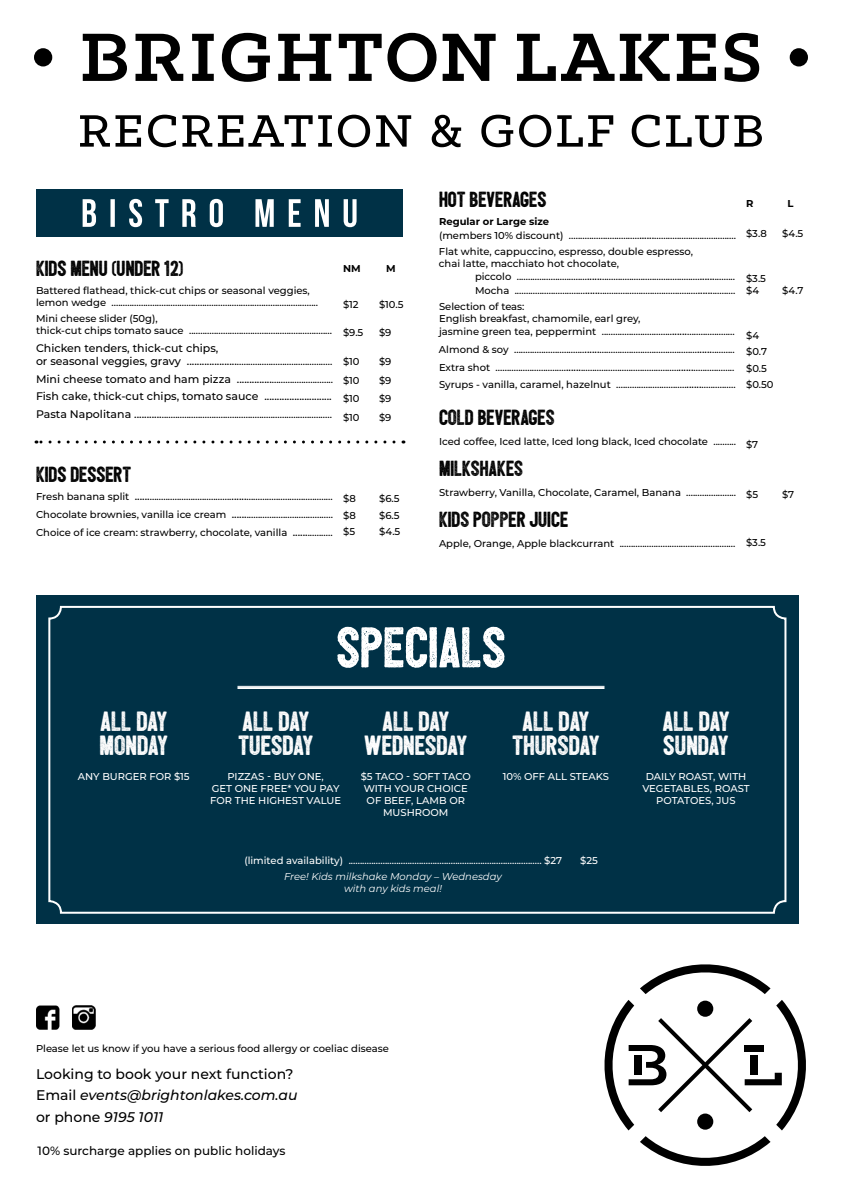
<style>
.page{position:relative;width:842px;height:1191px;background:#fff}
.page>*{position:absolute;margin:0;border:0;box-sizing:border-box;transform-origin:0 0}
.t1{font:57.9px "Saltash Grunge";color:#fff}
.t2{font:28px/23.6px "Saltash Grunge";color:#fff}
.t3{font:22px "Saltash Grunge";color:#000}
.t4{font:500 14px/21.3px "Montserrat";color:#000}
.t5{font:500 12px "Montserrat";color:#000}
.t6{font:500 11px/13.2px "Montserrat";color:#000}
.t7{font:500 10px/12px "Montserrat";color:#000}
.t8{font:500 10px/12px "Montserrat";color:#fff;text-align:center}
.t9{font:italic 10px/12px "Montserrat";color:#fff;text-align:center}
.t10{font:700 10px "Montserrat";color:#000}
.s1{font-size:10px}
.s2{font-size:11px}
.s3{font-weight:700}
.s4{font-style:italic}
</style>
<div class="page">
<div style="left:36px;top:595px;width:763px;height:328px;background:#003146"></div>
<div style="left:36px;top:189px;width:367px;height:48px;background:#003146"></div>
<svg style="left:640px;top:1136px;width:130px;height:30px"></svg>
<svg style="left:604px;top:964px;width:202px;height:166px"></svg>
<img style="left:72px;top:1005px;width:24px;height:24px">
<img style="left:36px;top:1005px;width:23px;height:24px">
<svg style="left:36px;top:440px;width:358px;height:3px"></svg>
<svg style="left:83px;top:199px;width:274px;height:28px"></svg>
<hr style="left:237px;top:688px;width:367px;height:1px;background:#fff">
<hr style="left:237px;top:687px;width:367px;height:1px;background:#fff">
<hr style="left:237px;top:686px;width:367px;height:1px;background:#fff">
<div style="left:48px;top:606px;width:738px;height:307px;border:2px solid #fff;border-radius:12px"></div>
<div style="left:790px;top:48px;width:18px;height:18px;background:#000;border-radius:50%"></div>
<div style="left:34px;top:48px;width:18px;height:18px;background:#000;border-radius:50%"></div>
<svg style="left:517px;top:34px;width:97px;height:47px"></svg>
<svg style="left:677px;top:34px;width:39px;height:47px"></svg>
<svg style="left:725px;top:33px;width:34px;height:49px"></svg>
<svg style="left:620px;top:34px;width:50px;height:47px"></svg>
<svg style="left:192px;top:34px;width:22px;height:47px"></svg>
<svg style="left:222px;top:33px;width:48px;height:49px"></svg>
<svg style="left:278px;top:34px;width:53px;height:47px"></svg>
<svg style="left:339px;top:33px;width:97px;height:49px"></svg>
<svg style="left:443px;top:34px;width:53px;height:47px"></svg>
<svg style="left:136px;top:34px;width:47px;height:47px"></svg>
<svg style="left:83px;top:34px;width:44px;height:47px"></svg>
<svg style="left:80px;top:115px;width:30px;height:32px"></svg>
<svg style="left:116px;top:115px;width:25px;height:32px"></svg>
<svg style="left:148px;top:115px;width:28px;height:32px"></svg>
<svg style="left:182px;top:115px;width:30px;height:32px"></svg>
<svg style="left:218px;top:115px;width:114px;height:32px"></svg>
<svg style="left:338px;top:115px;width:32px;height:32px"></svg>
<svg style="left:376px;top:115px;width:35px;height:32px"></svg>
<svg style="left:432px;top:115px;width:29px;height:32px"></svg>
<svg style="left:481px;top:115px;width:32px;height:32px"></svg>
<svg style="left:519px;top:115px;width:32px;height:32px"></svg>
<svg style="left:557px;top:115px;width:56px;height:32px"></svg>
<svg style="left:632px;top:115px;width:28px;height:32px"></svg>
<svg style="left:666px;top:115px;width:96px;height:32px"></svg>
<h3 class="t3" style="left:36px;top:258px;width:149px">KIDS MENU (UNDER 12)</h3>
<p class="t7" style="left:36px;top:284px;width:284px">Battered flathead, thick-cut chips or seasonal veggies, lemon wedge ...........................................................................................</p>
<p class="t7" style="left:36px;top:312px;width:298px">Mini cheese slider (50g),<br>thick-cut chips tomato sauce ...............................................................</p>
<p class="t6" style="left:36px;top:341px;width:298px">Chicken tenders, thick-cut chips,<br>or seasonal veggies, gravy ....................<span class="s1">..........................................</span></p>
<p class="t6" style="left:36px;top:369px;width:299px;line-height:17.7px">Mini cheese tomato and ham pizza ..............<span class="s1">...........................<br></span>Fish cake, thick-cut chips, tomato sauce ...........................</p>
<p class="t7" style="left:36px;top:408px;width:297px"><span class="s2">Pasta Napolitana ...........</span>...........................................................................</p>
<p class="t10" style="left:343px;top:261px;width:19px">NM</p>
<p class="t10" style="left:386px;top:261px;width:11px">M</p>
<p class="t7" style="left:343px;top:298px;width:17px">$12</p>
<p class="t7" style="left:379px;top:298px;width:26px">$10.5</p>
<p class="t7" style="left:343px;top:326px;width:22px">$9.5</p>
<p class="t7" style="left:379px;top:326px;width:14px">$9</p>
<p class="t7" style="left:343px;top:355px;width:18px">$10</p>
<p class="t7" style="left:379px;top:355px;width:14px">$9</p>
<p class="t7" style="left:343px;top:374px;width:18px">$10</p>
<p class="t7" style="left:379px;top:374px;width:14px">$9</p>
<p class="t7" style="left:343px;top:392px;width:18px">$10</p>
<p class="t7" style="left:379px;top:392px;width:14px">$9</p>
<p class="t7" style="left:343px;top:411px;width:18px">$10</p>
<p class="t7" style="left:379px;top:411px;width:14px">$9</p>
<h3 class="t3" style="left:36px;top:464px;width:97px">KIDS DESSERT</h3>
<p class="t7" style="left:36px;top:487px;width:298px;line-height:17.7px;text-align:justify">Fresh banana split <span class="s2">......</span>....................................<span class="s2">......</span>......................................<br>Chocolate brownies, vanilla ice cream <span class="s2">......</span>......................................<br>Choice of ice cream: strawberry, chocolate, vanilla <span class="s2">......</span>...........</p>
<p class="t7" style="left:343px;top:492px;width:14px">$8</p>
<p class="t7" style="left:379px;top:492px;width:22px">$6.5</p>
<p class="t7" style="left:343px;top:509px;width:14px">$8</p>
<p class="t7" style="left:379px;top:509px;width:22px">$6.5</p>
<p class="t7" style="left:343px;top:525px;width:13px">$5</p>
<p class="t7" style="left:379px;top:525px;width:23px">$4.5</p>
<h3 class="t3" style="left:439px;top:189px;width:109px">HOT BEVERAGES</h3>
<p class="t10" style="left:746px;top:196px;width:9px">R</p>
<p class="t10" style="left:787px;top:196px;width:8px">L</p>
<p class="t7" style="left:439px;top:215px;width:299px;line-height:13.2px"><span class="s3">Regular or Large size<br></span>(members 10% discount) ...............................<span class="s2">......</span>....................................</p>
<p class="t7" style="left:439px;top:245px;width:256px">Flat white, cappuccino, espresso, double espresso, chai latte, macchiato hot chocolate,</p>
<p class="t7" style="left:475px;top:270px;width:262px;line-height:13.2px">piccolo ...............................<span class="s2">......</span>...........................................<span class="s2">......</span>.........<br>Mocha ...............................<span class="s2">......</span>...........................................<span class="s2">......</span>..........</p>
<p class="t7" style="left:439px;top:300px;width:203px">Selection of teas:<br>English breakfast, chamomile, earl grey,</p>
<p class="t7" style="left:439px;top:322px;width:298px;line-height:17.7px;text-align:justify">jasmine green tea, peppermint ...............................<span class="s2">......</span>.....................<br>Almond &amp; soy ...............................<span class="s2">......</span>...........................................<span class="s2">......</span>..........<br>Extra shot ...............................<span class="s2">......</span>...........................................<span class="s2">......</span>..................<br>Syrups - vanilla, caramel, hazelnut ...............................<span class="s2">......</span>...............</p>
<h3 class="t3" style="left:439px;top:407px;width:117px">COLD BEVERAGES</h3>
<p class="t7" style="left:439px;top:435px;width:299px">Iced coffee, Iced latte, Iced long black, Iced chocolate ..........</p>
<h3 class="t3" style="left:439px;top:458px;width:86px">MILKSHAKES</h3>
<p class="t7" style="left:439px;top:486px;width:299px">Strawberry, Vanilla, Chocolate, Caramel, Banana ......................</p>
<h3 class="t3" style="left:439px;top:509px;width:131px">KIDS POPPER JUICE</h3>
<p class="t7" style="left:439px;top:536px;width:298px">Apple, Orange, Apple blackcurrant ...................................................</p>
<p class="t7" style="left:746px;top:227px;width:22px">$3.8</p>
<p class="t7" style="left:782px;top:227px;width:23px">$4.5</p>
<p class="t7" style="left:746px;top:272px;width:21px">$3.5 $4</p>
<p class="t7" style="left:782px;top:284px;width:23px">$4.7</p>
<p class="t7" style="left:746px;top:327px;width:29px;line-height:16.5px">$4 $0.7 $0.5 $0.50</p>
<p class="t7" style="left:746px;top:438px;width:14px">$7</p>
<p class="t7" style="left:746px;top:488px;width:13px">$5</p>
<p class="t7" style="left:782px;top:488px;width:14px">$7</p>
<p class="t7" style="left:746px;top:536px;width:21px">$3.5</p>
<h2 class="t2" style="left:99px;top:711px;width:70px">ALL DAY<br>MONDAY</h2>
<p class="t8" style="left:78px;top:770px;width:113px">ANY BURGER FOR $15</p>
<h1 class="t1" style="left:336px;top:621px;width:171px">SPECIALS</h1>
<h2 class="t2" style="left:238px;top:711px;width:77px">ALL DAY<br>TUESDAY</h2>
<p class="t8" style="left:210px;top:770px;width:132px">PIZZAS - BUY ONE,<br>GET ONE FREE* YOU PAY<br>FOR THE HIGHEST VALUE</p>
<h2 class="t2" style="left:364px;top:711px;width:105px;text-align:center">ALL DAY<br>WEDNESDAY</h2>
<p class="t8" style="left:361px;top:770px;width:112px">$5 TACO - SOFT TACO<br>WITH YOUR CHOICE<br>OF BEEF, LAMB OR<br>MUSHROOM</p>
<h2 class="t2" style="left:512px;top:711px;width:89px;text-align:center">ALL DAY<br>THURSDAY</h2>
<p class="t8" style="left:503px;top:770px;width:108px">10% OFF ALL STEAKS</p>
<p class="t8" style="left:244px;top:854px;width:319px">(limited availability) ..................................................................................... $27</p>
<p class="t8" style="left:580px;top:854px;width:19px">$25</p>
<p class="t9" style="left:284px;top:870px;width:219px">Free! Kids milkshake Monday – Wednesday with any kids meal!</p>
<h2 class="t2" style="left:662px;top:711px;width:69px">ALL DAY<br>SUNDAY</h2>
<p class="t8" style="left:642px;top:770px;width:109px">DAILY ROAST, WITH<br>VEGETABLES, ROAST<br>POTATOES, JUS</p>
<p class="t7" style="left:36px;top:1041px;width:354px">Please let us know if you have a serious food allergy or coeliac disease</p>
<h3 class="t4" style="left:36px;top:1062px;width:263px">Looking to book your next function?<br>Email <span class="s4">events@brightonlakes.com.au </span>or phone <span class="s4">9195 1011</span></h3>
<p class="t5" style="left:38px;top:1142px;width:249px">10% surcharge applies on public holidays</p>
</div>
